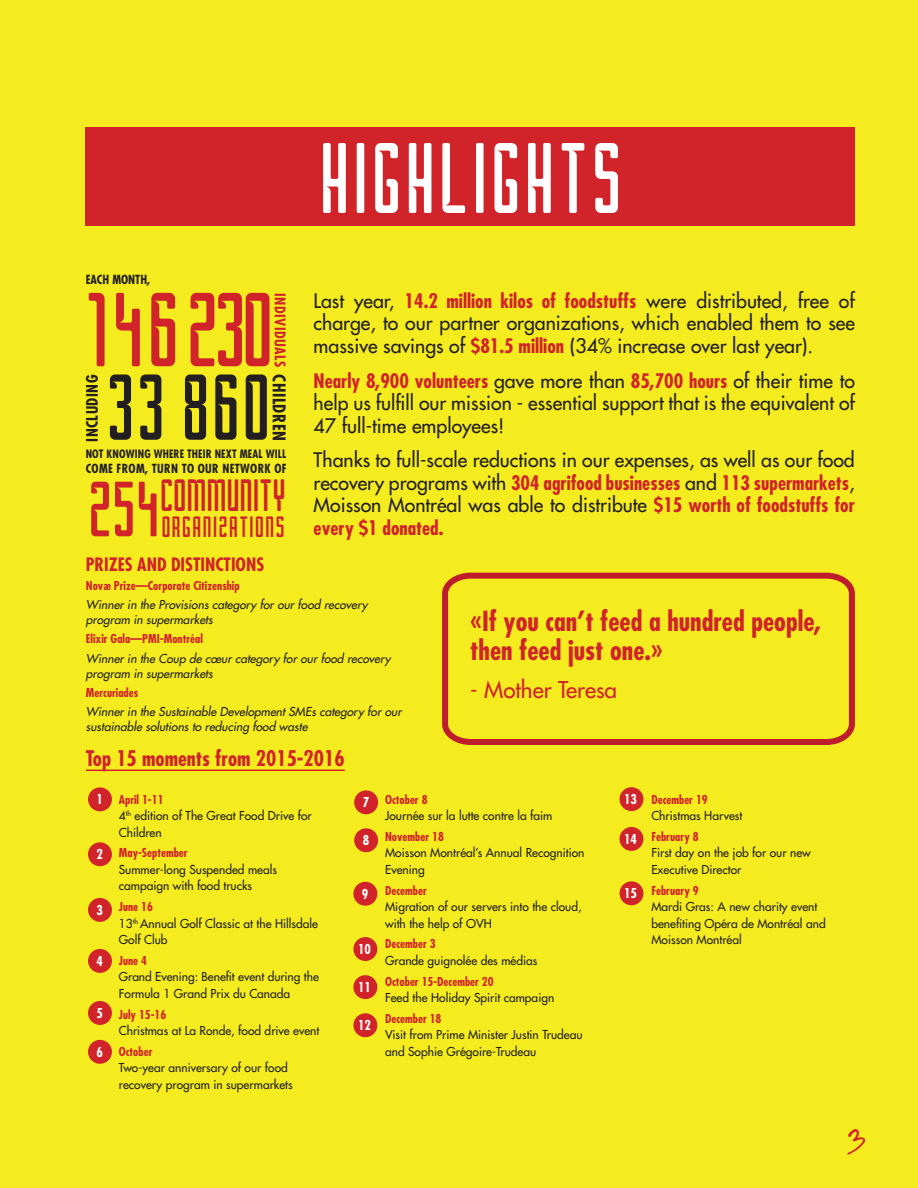
<style>
.page{position:relative;width:918px;height:1188px;background:#f4ec1f}
.page>*{position:absolute;margin:0;border:0;box-sizing:border-box;transform-origin:0 0}
.t1{font:110.25px "Borg";letter-spacing:.015em;color:#d1232a}
.t2{font:105px "Borg";letter-spacing:.05em;color:#fff}
.t3{font:97.95px "Borg";color:#231f20}
.t4{font:47.1px "Borg";letter-spacing:.01em;color:#d1232a}
.t5{font:30.6px "Borg";color:#d1232a;scale:1.05 1}
.t6{font:700 condensed 27px/28.5px "Futura";color:#d1232a}
.t7{font:22.5px "Futura";color:#d1232a}
.t8{font:700 condensed 21px "Futura";color:#d1232a}
.t9{font:21px "Rock Salt";color:#d1232a}
.t10{font:19.5px/22.5px "Futura";color:#231f20;text-align:justify}
.t11{font:700 condensed 18px "Futura";color:#d1232a}
.t12{font:700 condensed 15.3px "Futura";color:#231f20}
.t13{font:700 condensed 14.4px "Futura";color:#d1232a}
.t14{font:700 condensed 13.35px "Futura";color:#fff}
.t15{font:700 condensed 12.3px "Futura";letter-spacing:.025em;color:#231f20}
.t16{font:700 condensed 12.3px "Futura";color:#231f20}
.t17{font:12px/16.5px "Futura";color:#231f20}
.t18{font:italic 12px/15px "Futura";color:#231f20}
.t19{font:700 condensed 12px "Futura";color:#d1232a}
.t20{font:700 condensed 11.25px "Futura";letter-spacing:.01em;color:#231f20}
.s1{font-size:82.05px}
.s2{font-size:17.1px;color:#231f20}
.s3{font-weight:700;font-stretch:condensed;color:#d1232a}
</style>
<div class="page">
<div style="left:86px;top:127px;width:769px;height:99px;background:#d1232a"></div>
<hr style="left:86px;top:770px;width:259px;height:1px;background:#d1232a">
<div style="left:88px;top:787px;width:24px;height:24px;background:#d1232a;border-radius:50%"></div>
<div style="left:88px;top:842px;width:24px;height:24px;background:#d1232a;border-radius:50%"></div>
<div style="left:88px;top:898px;width:24px;height:24px;background:#d1232a;border-radius:50%"></div>
<div style="left:88px;top:949px;width:24px;height:24px;background:#d1232a;border-radius:50%"></div>
<div style="left:88px;top:1001px;width:24px;height:24px;background:#d1232a;border-radius:50%"></div>
<div style="left:88px;top:1040px;width:24px;height:24px;background:#d1232a;border-radius:50%"></div>
<div style="left:354px;top:790px;width:24px;height:24px;background:#d1232a;border-radius:50%"></div>
<div style="left:354px;top:828px;width:24px;height:24px;background:#d1232a;border-radius:50%"></div>
<div style="left:353px;top:882px;width:24px;height:24px;background:#d1232a;border-radius:50%"></div>
<div style="left:353px;top:937px;width:24px;height:24px;background:#d1232a;border-radius:50%"></div>
<div style="left:353px;top:975px;width:24px;height:24px;background:#d1232a;border-radius:50%"></div>
<div style="left:353px;top:1013px;width:24px;height:24px;background:#d1232a;border-radius:50%"></div>
<div style="left:620px;top:787px;width:23px;height:24px;background:#d1232a;border-radius:50%"></div>
<div style="left:620px;top:827px;width:23px;height:24px;background:#d1232a;border-radius:50%"></div>
<div style="left:620px;top:881px;width:23px;height:24px;background:#d1232a;border-radius:50%"></div>
<svg style="left:442px;top:572px;width:413px;height:173px"></svg>
<p class="t16" style="left:86px;top:271px;width:66px">Each month,</p>
<h1 class="t1" style="left:86px;top:269px;width:188px">146 230</h1>
<h3 class="t3" style="left:107px;top:353px;width:164px">33 860</h3>
<p class="t20" style="left:86px;top:447px;width:202px">not knowing where their next meal will</p>
<p class="t15" style="left:86px;top:460px;width:196px">come from, turn to our network of</p>
<h3 class="t4" style="left:89px;top:469px;width:198px"><span class="s1">254</span>COMMUNITY</h3>
<p class="t13" style="left:290px;top:293px;width:147px;rotate:90deg">INDIVIDUALS <span class="s2">CHILDREN</span></p>
<p class="t12" style="left:82px;top:442px;width:67px;rotate:-90deg">INCLUDING</p>
<h3 class="t5" style="left:162px;top:510px;width:84px">ORGANIZATIONS</h3>
<h2 class="t2" style="left:320px;top:120px;width:302px">HIGHLIGHTS</h2>
<h3 class="t10" style="left:314px;top:289px;width:543px">Last year, <span class="s3">14.2 million kilos of foodstuffs</span> were distributed, free of charge, to our partner organizations, which enabled them to see massive savings of <span class="s3">$81.5 million</span> (34% increase over last year).</h3>
<h3 class="t10" style="left:314px;top:369px;width:543px"><span class="s3">Nearly 8,900 volunteers</span> gave more than <span class="s3">85,700 hours</span> of their time to help us fulfill our mission - essential support that is the equivalent of 47 full-time employees!</h3>
<h3 class="t10" style="left:314px;top:449px;width:543px">Thanks to full-scale reductions in our expenses, as well as our food recovery programs with <span class="s3">304 agrifood businesses</span> and <span class="s3">113 supermarkets</span>, Moisson Montréal was able to distribute <span class="s3">$15 worth of foodstuffs for every $1 donated.</span></h3>
<h3 class="t11" style="left:86px;top:552px;width:180px">Prizes and distinctions</h3>
<p class="t19" style="left:86px;top:578px;width:155px">Novæ Prize—Corporate Citizenship</p>
<p class="t18" style="left:86px;top:597px;width:283px">Winner in the Provisions category for our food recovery program in supermarkets</p>
<p class="t19" style="left:86px;top:631px;width:119px">Elixir Gala—PMI-Montréal</p>
<p class="t18" style="left:86px;top:651px;width:306px">Winner in the Coup de cœur category for our food recovery program in supermarkets</p>
<p class="t19" style="left:86px;top:685px;width:54px">Mercuriades</p>
<p class="t18" style="left:86px;top:704px;width:317px">Winner in the Sustainable Development SMEs category for our sustainable solutions to reducing food waste</p>
<h3 class="t8" style="left:86px;top:744px;width:260px">Top 15 moments from 2015-2016</h3>
<p class="t19" style="left:86px;top:791px;width:21px">A</p>
<h3 class="t6" style="left:470px;top:607px;width:352px">«If you can’t feed a hundred people, then feed just one.»</h3>
<h3 class="t7" style="left:470px;top:675px;width:148px">- Mother Teresa</h3>
<p class="t19" style="left:618px;top:791px;width:21px">D</p>
<p class="t19" style="left:658px;top:791px;width:52px">ecember 19</p>
<p class="t17" style="left:651px;top:807px;width:93px">Christmas Harvest</p>
<p class="t19" style="left:651px;top:829px;width:49px">February 8</p>
<p class="t17" style="left:651px;top:845px;width:161px">First day on the job for our new<br>Executive Director</p>
<p class="t19" style="left:651px;top:882px;width:49px">February 9</p>
<p class="t17" style="left:651px;top:898px;width:176px">Mardi Gras: A new charity event benefiting Opéra de Montréal and<br>Moisson Montréal</p>
<p class="t19" style="left:385px;top:791px;width:44px">October 8</p>
<p class="t17" style="left:385px;top:807px;width:169px">Journée sur la lutte contre la faim</p>
<p class="t19" style="left:352px;top:829px;width:21px">N</p>
<p class="t19" style="left:392px;top:829px;width:53px">ovember 18</p>
<p class="t17" style="left:385px;top:845px;width:201px">Moisson Montréal’s Annual Recognition<br>Evening</p>
<p class="t19" style="left:352px;top:882px;width:21px">D</p>
<p class="t19" style="left:391px;top:882px;width:37px">ecember</p>
<p class="t17" style="left:385px;top:898px;width:198px">Migration of our servers into the cloud, with the help of OVH</p>
<p class="t19" style="left:352px;top:936px;width:21px">D</p>
<p class="t19" style="left:391px;top:936px;width:46px">ecember 3</p>
<p class="t17" style="left:385px;top:952px;width:154px">Grande guignolée des médias</p>
<p class="t19" style="left:385px;top:973px;width:110px">October 15-December 20</p>
<p class="t17" style="left:385px;top:989px;width:171px">Feed the Holiday Spirit campaign</p>
<p class="t19" style="left:352px;top:1011px;width:21px">D</p>
<p class="t19" style="left:391px;top:1011px;width:52px">ecember 18</p>
<p class="t17" style="left:385px;top:1027px;width:199px">Visit from Prime Minister Justin Trudeau and Sophie Grégoire-Trudeau</p>
<p class="t17" style="left:119px;top:791px;width:194px;text-indent:6px"><span class="s3">pril 1-11<br></span>4<sup>th</sup> edition of The Great Food Drive for<br>Children</p>
<p class="t19" style="left:119px;top:845px;width:70px">May-September</p>
<p class="t17" style="left:119px;top:861px;width:160px">Summer-long Suspended meals campaign with food trucks</p>
<p class="t17" style="left:119px;top:898px;width:201px"><span class="s3">June 16<br></span>13<sup>th</sup> Annual Golf Classic at the Hillsdale<br>Golf Club</p>
<p class="t19" style="left:119px;top:953px;width:30px">June 4</p>
<p class="t17" style="left:119px;top:969px;width:202px">Grand Evening: Benefit event during the<br>Formula 1 Grand Prix du Canada</p>
<p class="t19" style="left:119px;top:1006px;width:49px">July 15-16</p>
<p class="t17" style="left:119px;top:1022px;width:202px">Christmas at La Ronde, food drive event</p>
<p class="t19" style="left:119px;top:1044px;width:35px">October</p>
<p class="t17" style="left:119px;top:1060px;width:175px">Two-year anniversary of our food recovery program in supermarkets</p>
<p class="t14" style="left:624px;top:791px;width:15px">13</p>
<p class="t14" style="left:624px;top:830px;width:15px">14</p>
<p class="t14" style="left:97px;top:791px;width:8px">1</p>
<p class="t14" style="left:363px;top:794px;width:8px">7</p>
<p class="t14" style="left:363px;top:832px;width:8px">8</p>
<p class="t14" style="left:97px;top:846px;width:8px">2</p>
<p class="t14" style="left:624px;top:885px;width:15px">15</p>
<p class="t14" style="left:362px;top:885px;width:8px">9</p>
<p class="t14" style="left:97px;top:901px;width:8px">3</p>
<p class="t14" style="left:358px;top:940px;width:15px">10</p>
<p class="t14" style="left:358px;top:979px;width:15px">11</p>
<p class="t14" style="left:358px;top:1017px;width:15px">12</p>
<p class="t14" style="left:97px;top:952px;width:8px">4</p>
<p class="t14" style="left:97px;top:1004px;width:8px">5</p>
<p class="t14" style="left:97px;top:1043px;width:8px">6</p>
<h3 class="t9" style="left:847px;top:1128px;width:20px">3</h3>
</div>
